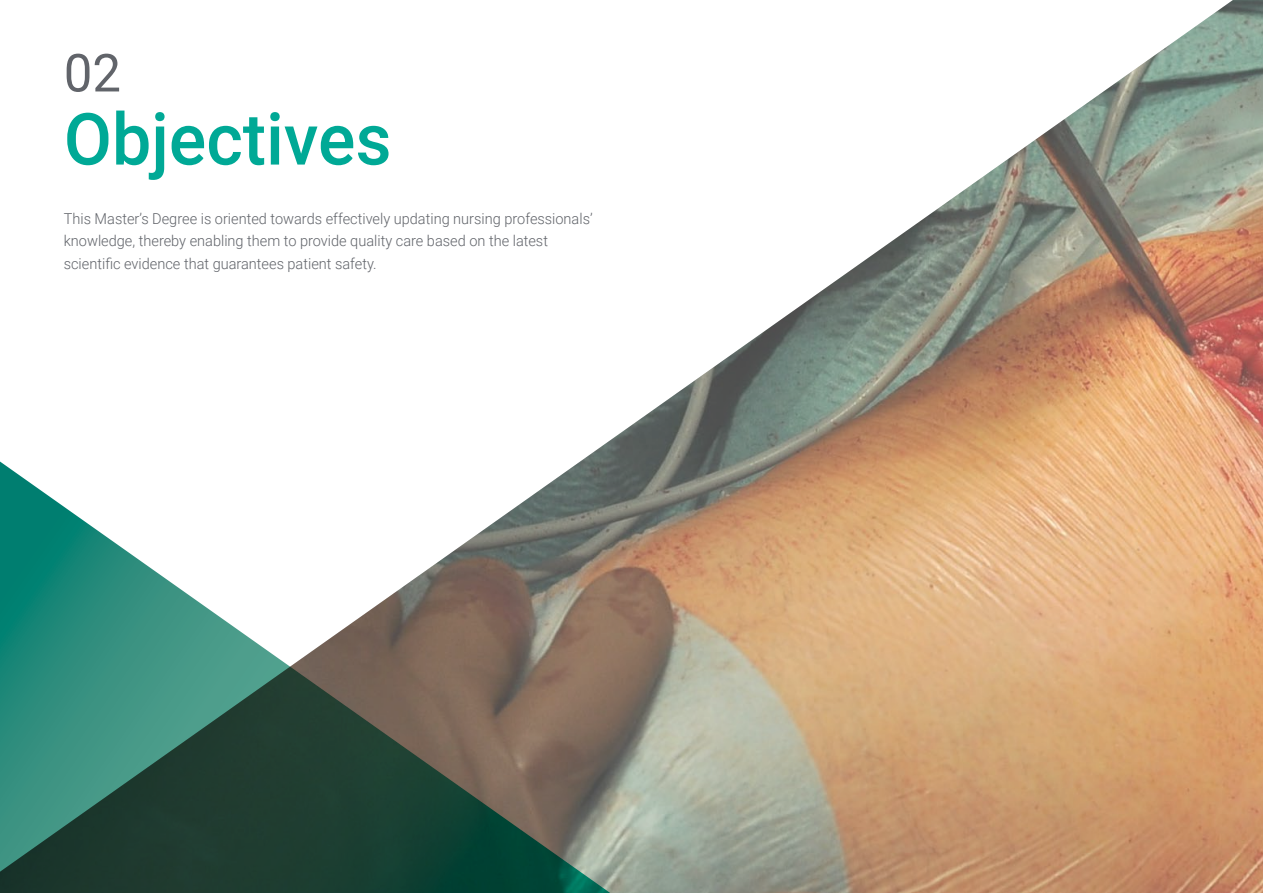
<style>
.page{position:relative;width:1263px;height:893px;background:#fff}
.page>*{position:absolute;margin:0;border:0;box-sizing:border-box;transform-origin:0 0}
.t1{font:500 72px "Roboto";color:#00a996}
.t2{font:52.5px "Roboto";color:#61646a}
.t3{font:300 15px/22.5px "Roboto";color:#61646a}
</style>
<div class="page">
<img style="left:602px;top:0;width:661px;height:893px">
<svg style="left:0;top:446px;width:640px;height:447px"></svg>
<h2 class="t2" style="left:64px;top:36px;width:59px">02</h2>
<h1 class="t1" style="left:64px;top:89px;width:329px">Objectives</h1>
<p class="t3" style="left:64px;top:207px;width:530px">This Master’s Degree is oriented towards effectively updating nursing professionals’ knowledge, thereby enabling them to provide quality care based on the latest scientific evidence that guarantees patient safety.</p>
</div>
